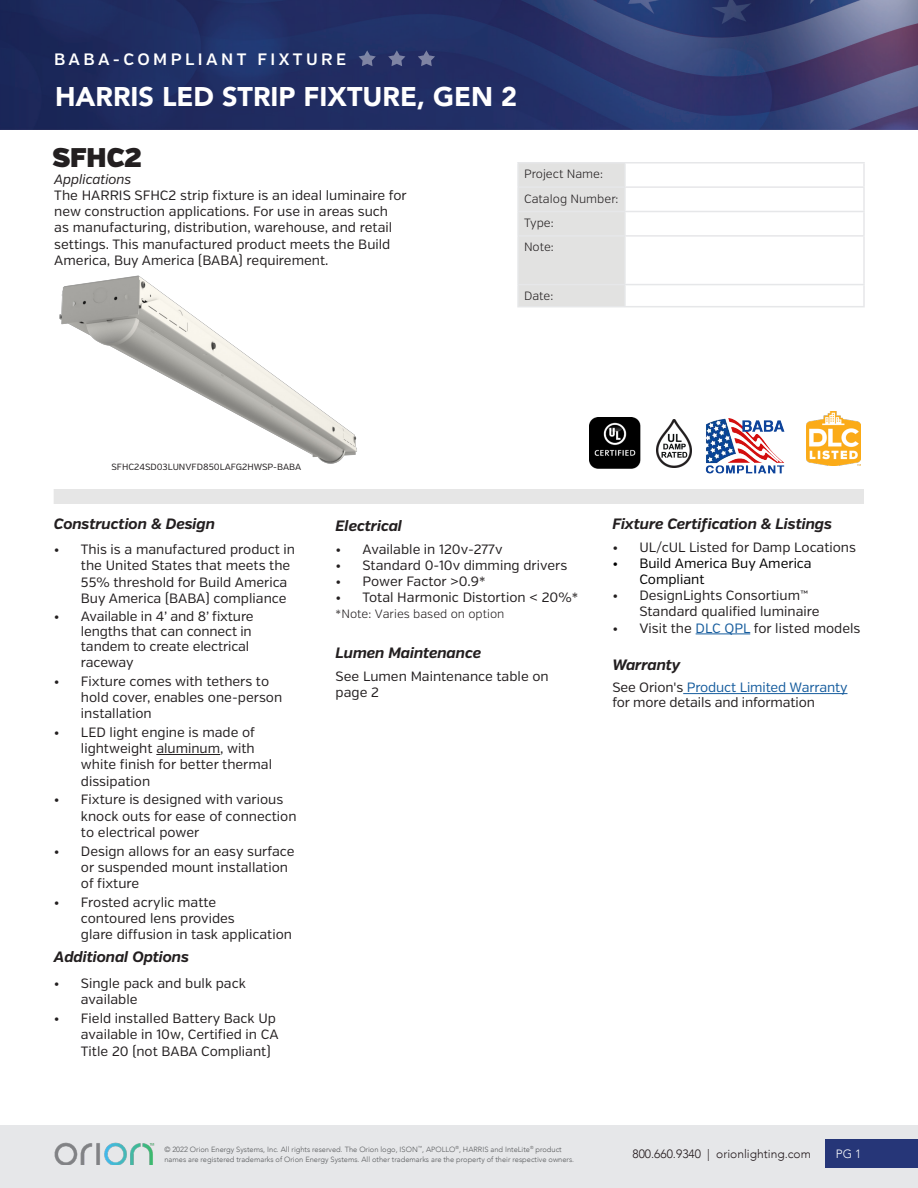
<style>
.page{position:relative;width:918px;height:1188px;background:#fff}
.page>*{position:absolute;margin:0;border:0;box-sizing:border-box;transform-origin:0 0}
.PRODUCT_NAME___Avenir_Black_18pt_26ld_WT{font:900 27px "Avenir";color:#fff}
.H1___Verb_Ultra_18pt_20ld_BK{font:27px "Verb Ultra";color:#231f20}
.t1{font:600 16.5px "Verb";letter-spacing:.21em;color:#fff}
.H4_Feature_Titles___Verb_Regular_It_9pt_{font:italic 700 15px "Verb";letter-spacing:-.01em;color:#231f20}
.Paragraph___Verb_regular_9pt_10_8ld_BK{font:italic 700 15px "Verb";letter-spacing:-.01em;color:#231f20}
.Paragraph___Verb_regular_9pt_10_8ld_BK-2{font:13.5px/16.2px "Verb";color:#231f20}
.t2{font:13.5px/16.2px "Verb";color:#000}
.Paragraph___Verb_regular_9pt_10_8ld_BK-3{font:13.5px "Verb";letter-spacing:-.01em;color:#175d9e}
.H4_Feature_Titles___Verb_Regular_It_9pt_-2{font:italic 13.5px "Verb";letter-spacing:-.01em;color:#231f20}
.Paragraph___Verb_regular_9pt_10_8ld_BK-4{font:300 12px "Verb";color:#231f20}
.t3{font:300 12px "Avenir";color:#23191c}
.t4{font:300 12px "Avenir";color:#fff}
.H1___Verb_Ultra_18pt_20ld_BK-2{font:9px "Verb";color:#231f20}
.t5{font:300 7.5px/10.5px "Avenir";color:#585a5c}
.s1{color:#175d9e}
.s2{color:#231f20}
</style>
<div class="page">
<img style="left:0;top:0;width:918px;height:130px">
<svg style="left:359px;top:50px;width:17px;height:16px"></svg>
<svg style="left:388px;top:50px;width:17px;height:16px"></svg>
<svg style="left:418px;top:50px;width:17px;height:16px"></svg>
<div style="left:0;top:1125px;width:918px;height:63px;background:#e6e7e9"></div>
<img style="left:54px;top:1142px;width:101px;height:23px">
<div style="left:826px;top:1139px;width:92px;height:28px;background:#263678"></div>
<div style="left:54px;top:489px;width:810px;height:15px;background:#e6e6e6"></div>
<hr style="left:696px;top:634px;width:54px;height:1px;background:#175d9e">
<hr style="left:683px;top:693px;width:165px;height:1px;background:#175d9e">
<hr style="left:156px;top:754px;width:64px;height:1px;background:#231f20">
<img style="left:590px;top:417px;width:51px;height:52px">
<img style="left:657px;top:419px;width:35px;height:49px">
<img style="left:59px;top:275px;width:298px;height:189px">
<div style="left:519px;top:164px;width:105px;height:142px;background:#e2e2e1"></div>
<hr style="left:517px;top:162px;width:108px;height:2px;background:#e6e7e9">
<hr style="left:517px;top:164px;width:2px;height:22px;background:#e6e7e9">
<hr style="left:625px;top:162px;width:240px;height:2px;background:#e6e7e9">
<hr style="left:624px;top:164px;width:2px;height:22px;background:#e6e7e9">
<hr style="left:863px;top:164px;width:2px;height:22px;background:#e6e7e9">
<hr style="left:517px;top:186px;width:108px;height:2px;background:#e6e7e9">
<hr style="left:517px;top:188px;width:2px;height:23px;background:#e6e7e9">
<hr style="left:625px;top:186px;width:240px;height:2px;background:#e6e7e9">
<hr style="left:624px;top:188px;width:2px;height:23px;background:#e6e7e9">
<hr style="left:863px;top:188px;width:2px;height:23px;background:#e6e7e9">
<hr style="left:517px;top:211px;width:108px;height:1px;background:#e6e7e9">
<hr style="left:517px;top:212px;width:2px;height:23px;background:#e6e7e9">
<hr style="left:625px;top:211px;width:240px;height:1px;background:#e6e7e9">
<hr style="left:624px;top:212px;width:2px;height:23px;background:#e6e7e9">
<hr style="left:863px;top:212px;width:2px;height:23px;background:#e6e7e9">
<hr style="left:517px;top:235px;width:108px;height:2px;background:#e6e7e9">
<hr style="left:517px;top:237px;width:2px;height:47px;background:#e6e7e9">
<hr style="left:625px;top:235px;width:240px;height:2px;background:#e6e7e9">
<hr style="left:624px;top:237px;width:2px;height:47px;background:#e6e7e9">
<hr style="left:863px;top:237px;width:2px;height:47px;background:#e6e7e9">
<hr style="left:517px;top:284px;width:108px;height:1px;background:#e6e7e9">
<hr style="left:517px;top:285px;width:2px;height:21px;background:#e6e7e9">
<hr style="left:625px;top:284px;width:240px;height:1px;background:#e6e7e9">
<hr style="left:624px;top:285px;width:2px;height:21px;background:#e6e7e9">
<hr style="left:863px;top:285px;width:2px;height:21px;background:#e6e7e9">
<hr style="left:517px;top:306px;width:108px;height:1px;background:#e6e7e9">
<hr style="left:625px;top:306px;width:240px;height:1px;background:#e6e7e9">
<img style="left:807px;top:411px;width:54px;height:54px">
<img style="left:705px;top:418px;width:80px;height:56px">
<p class="t1" style="left:54px;top:49px;width:294px">BABA-COMPLIANT FIXTURE</p>
<p class="PRODUCT_NAME___Avenir_Black_18pt_26ld_WT" style="left:55px;top:73px;width:463px">HARRIS LED STRIP FIXTURE, GEN 2</p>
<p class="H1___Verb_Ultra_18pt_20ld_BK" style="left:52px;top:141px;width:91px">SFHC2</p>
<p class="H4_Feature_Titles___Verb_Regular_It_9pt_-2" style="left:54px;top:171px;width:79px">Applications</p>
<p class="Paragraph___Verb_regular_9pt_10_8ld_BK-2" style="left:54px;top:187px;width:354px">The HARRIS SFHC2 strip fixture is an ideal luminaire for new construction applications. For use in areas such<br>as manufacturing, distribution, warehouse, and retail settings. This manufactured product meets the Build America, Buy America (BABA) requirement.</p>
<p class="Paragraph___Verb_regular_9pt_10_8ld_BK-4" style="left:524px;top:167px;width:80px">Project Name:</p>
<p class="Paragraph___Verb_regular_9pt_10_8ld_BK-4" style="left:524px;top:191px;width:96px">Catalog Number:</p>
<p class="Paragraph___Verb_regular_9pt_10_8ld_BK-4" style="left:524px;top:216px;width:31px">Type:</p>
<p class="Paragraph___Verb_regular_9pt_10_8ld_BK-4" style="left:524px;top:240px;width:31px">Note:</p>
<p class="Paragraph___Verb_regular_9pt_10_8ld_BK-4" style="left:524px;top:289px;width:31px">Date:</p>
<p class="H1___Verb_Ultra_18pt_20ld_BK-2" style="left:112px;top:462px;width:191px">SFHC24SD03LUNVFD850LAFG2HWSP-BABA</p>
<p class="H4_Feature_Titles___Verb_Regular_It_9pt_" style="left:54px;top:514px;width:163px">Construction &amp; Design</p>
<p class="Paragraph___Verb_regular_9pt_10_8ld_BK-2" style="left:81px;top:542px;width:215px;text-indent:-27px">• This is a manufactured product in the United States that meets the<br>55% threshold for Build America<br>Buy America (BABA) compliance</p>
<p class="Paragraph___Verb_regular_9pt_10_8ld_BK-2" style="left:81px;top:608px;width:174px;line-height:15.5px;text-indent:-27px">• Available in 4’ and 8’ fixture lengths that can connect in tandem to create electrical raceway</p>
<p class="Paragraph___Verb_regular_9pt_10_8ld_BK-2" style="left:81px;top:673px;width:203px;text-indent:-27px">• Fixture comes with tethers to hold cover, enables one-person installation</p>
<p class="Paragraph___Verb_regular_9pt_10_8ld_BK-2" style="left:81px;top:724px;width:193px;text-indent:-27px">• LED light engine is made of lightweight aluminum, with white finish for better thermal dissipation</p>
<p class="Paragraph___Verb_regular_9pt_10_8ld_BK-2" style="left:81px;top:792px;width:217px;text-indent:-27px">• Fixture is designed with various knock outs for ease of connection to electrical power</p>
<p class="Paragraph___Verb_regular_9pt_10_8ld_BK-2" style="left:81px;top:843px;width:215px;text-indent:-27px">• Design allows for an easy surface or suspended mount installation of fixture</p>
<p class="Paragraph___Verb_regular_9pt_10_8ld_BK-2" style="left:81px;top:894px;width:213px;text-indent:-27px">• Frosted acrylic matte<br>contoured lens provides<br>glare diffusion in task application</p>
<p class="H4_Feature_Titles___Verb_Regular_It_9pt_" style="left:54px;top:948px;width:137px">Additional Options</p>
<p class="Paragraph___Verb_regular_9pt_10_8ld_BK-2" style="left:81px;top:975px;width:166px;text-indent:-27px">• Single pack and bulk pack available</p>
<p class="Paragraph___Verb_regular_9pt_10_8ld_BK-2" style="left:81px;top:1011px;width:199px;text-indent:-27px">• Field installed Battery Back Up available in 10w, Certified in CA<br>Title 20 (not BABA Compliant)</p>
<p class="H4_Feature_Titles___Verb_Regular_It_9pt_" style="left:336px;top:516px;width:68px">Electrical</p>
<p class="Paragraph___Verb_regular_9pt_10_8ld_BK-2" style="left:336px;top:541px;width:168px">• Available in 120v-277v</p>
<p class="Paragraph___Verb_regular_9pt_10_8ld_BK-2" style="left:336px;top:557px;width:233px">• Standard 0-10v dimming drivers</p>
<p class="Paragraph___Verb_regular_9pt_10_8ld_BK-2" style="left:336px;top:573px;width:151px">• Power Factor &gt;0.9*</p>
<p class="Paragraph___Verb_regular_9pt_10_8ld_BK-2" style="left:336px;top:590px;width:244px">• Total Harmonic Distortion &lt; 20%*</p>
<p class="Paragraph___Verb_regular_9pt_10_8ld_BK-4" style="left:336px;top:607px;width:170px">*Note: Varies based on option</p>
<p class="H4_Feature_Titles___Verb_Regular_It_9pt_" style="left:336px;top:643px;width:147px">Lumen Maintenance</p>
<p class="Paragraph___Verb_regular_9pt_10_8ld_BK-2" style="left:336px;top:668px;width:215px">See Lumen Maintenance table on page 2</p>
<p class="Paragraph___Verb_regular_9pt_10_8ld_BK" style="left:612px;top:514px;width:221px">Fixture Certification &amp; Listings</p>
<p class="Paragraph___Verb_regular_9pt_10_8ld_BK-2" style="left:612px;top:539px;width:245px">• UL/cUL Listed for Damp Locations</p>
<p class="t2" style="left:639px;top:555px;width:174px;text-indent:-27px">• Build America Buy America<br>Compliant</p>
<p class="Paragraph___Verb_regular_9pt_10_8ld_BK-2" style="left:639px;top:588px;width:182px;text-indent:-27px">• DesignLights Consortium™<br>Standard qualified luminaire</p>
<p class="Paragraph___Verb_regular_9pt_10_8ld_BK-2" style="left:612px;top:620px;width:250px">• Visit the <span class="s1">DLC QPL</span> for listed models</p>
<p class="H4_Feature_Titles___Verb_Regular_It_9pt_" style="left:612px;top:656px;width:70px">Warranty</p>
<p class="Paragraph___Verb_regular_9pt_10_8ld_BK-3" style="left:612px;top:679px;width:237px"><span class="s2">See Orion's</span> Product Limited Warranty</p>
<p class="Paragraph___Verb_regular_9pt_10_8ld_BK-2" style="left:612px;top:695px;width:204px">for more details and information</p>
<p class="t5" style="left:164px;top:1144px;width:411px">© 2022 Orion Energy Systems, Inc. All rights reserved. The Orion logo, ISON<sup>™</sup>, APOLLO<sup>®</sup>, HARRIS and InteLite<sup>®</sup> product names are registered trademarks of Orion Energy Systems. All other trademarks are the property of their respective owners.</p>
<p class="t3" style="left:632px;top:1147px;width:180px">800.660.9340 | orionlighting.com</p>
<p class="t4" style="left:836px;top:1147px;width:27px">PG 1</p>
</div>
